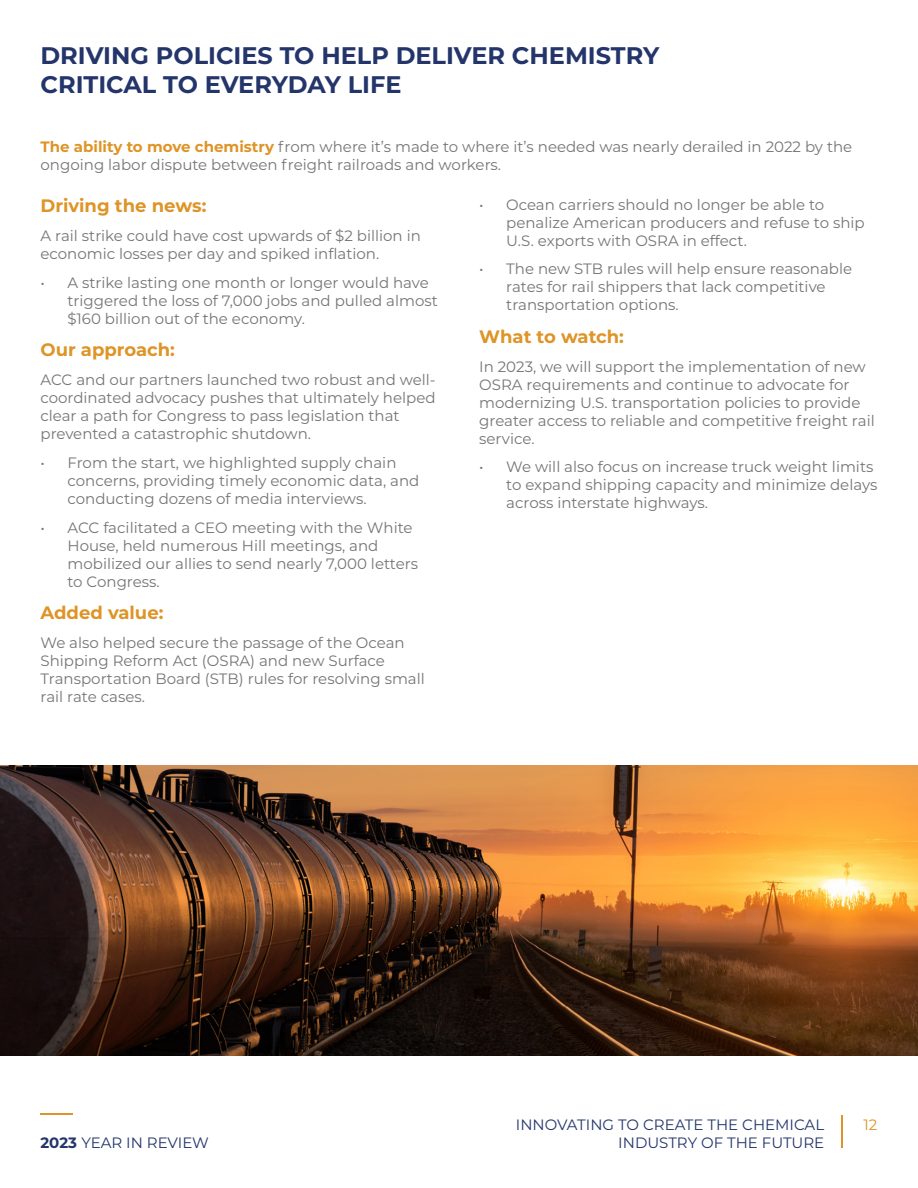
<style>
.page{position:relative;width:918px;height:1188px;background:#fff}
.page>*{position:absolute;margin:0;border:0;box-sizing:border-box;transform-origin:0 0}
.t1{font:700 24px/28.8px "Montserrat";color:#23356a}
.t2{font:700 18px "Montserrat";color:#de9426}
.t3{font:15px/18px "Montserrat";color:#767575}
.t4{font:15px "Montserrat";color:#23356a}
.t5{font:15px "Montserrat";color:#de9426}
.s1{font-weight:700;color:#de9426}
.s2{font-weight:700}
</style>
<div class="page">
<img style="left:0;top:766px;width:918px;height:289px">
<hr style="left:841px;top:1115px;width:1px;height:33px;background:#de9426">
<hr style="left:40px;top:1114px;width:33px;height:1px;background:#de9426">
<p class="t1" style="left:40px;top:40px;width:620px">DRIVING POLICIES TO HELP DELIVER CHEMISTRY<br>CRITICAL TO EVERYDAY LIFE</p>
<p class="t3" style="left:40px;top:137px;width:813px"><span class="s1">The ability to move chemistry</span> from where it’s made to where it’s needed was nearly derailed in 2022 by the ongoing labor dispute between freight railroads and workers.</p>
<p class="t3" style="left:506px;top:195px;width:360px;text-indent:-27px">• Ocean carriers should no longer be able to penalize American producers and refuse to ship<br>U.S. exports with OSRA in effect.</p>
<p class="t3" style="left:506px;top:259px;width:347px;text-indent:-27px">• The new STB rules will help ensure reasonable rates for rail shippers that lack competitive transportation options.</p>
<p class="t2" style="left:479px;top:323px;width:146px">What to watch:</p>
<p class="t3" style="left:479px;top:357px;width:397px">In 2023, we will support the implementation of new OSRA requirements and continue to advocate for modernizing U.S. transportation policies to provide greater access to reliable and competitive freight rail service.</p>
<p class="t3" style="left:506px;top:457px;width:373px;text-indent:-27px">• We will also focus on increase truck weight limits to expand shipping capacity and minimize delays across interstate highways.</p>
<p class="t2" style="left:40px;top:193px;width:167px">Driving the news:</p>
<p class="t3" style="left:40px;top:226px;width:382px">A rail strike could have cost upwards of $2 billion in economic losses per day and spiked inflation.</p>
<p class="t3" style="left:68px;top:273px;width:372px;text-indent:-27px">• A strike lasting one month or longer would have triggered the loss of 7,000 jobs and pulled almost $160 billion out of the economy.</p>
<p class="t2" style="left:40px;top:337px;width:136px">Our approach:</p>
<p class="t3" style="left:40px;top:370px;width:397px">ACC and our partners launched two robust and well&shy;coordinated advocacy pushes that ultimately helped clear a path for Congress to pass legislation that prevented a catastrophic shutdown.</p>
<p class="t3" style="left:68px;top:453px;width:353px;text-indent:-27px">• From the start, we highlighted supply chain concerns, providing timely economic data, and conducting dozens of media interviews.</p>
<p class="t3" style="left:68px;top:518px;width:352px;text-indent:-27px">• ACC facilitated a CEO meeting with the White House, held numerous Hill meetings, and mobilized our allies to send nearly 7,000 letters to Congress.</p>
<p class="t2" style="left:40px;top:600px;width:124px">Added value:</p>
<p class="t3" style="left:40px;top:633px;width:386px">We also helped secure the passage of the Ocean Shipping Reform Act (OSRA) and new Surface Transportation Board (STB) rules for resolving small rail rate cases.</p>
<p class="t4" style="left:40px;top:1132px;width:170px"><span class="s2">2023</span> YEAR IN REVIEW</p>
<p class="t4" style="left:516px;top:1114px;width:310px">INNOVATING TO CREATE THE CHEMICAL</p>
<p class="t4" style="left:618px;top:1132px;width:207px">INDUSTRY OF THE FUTURE</p>
<p class="t5" style="left:864px;top:1114px;width:15px">12</p>
</div>
